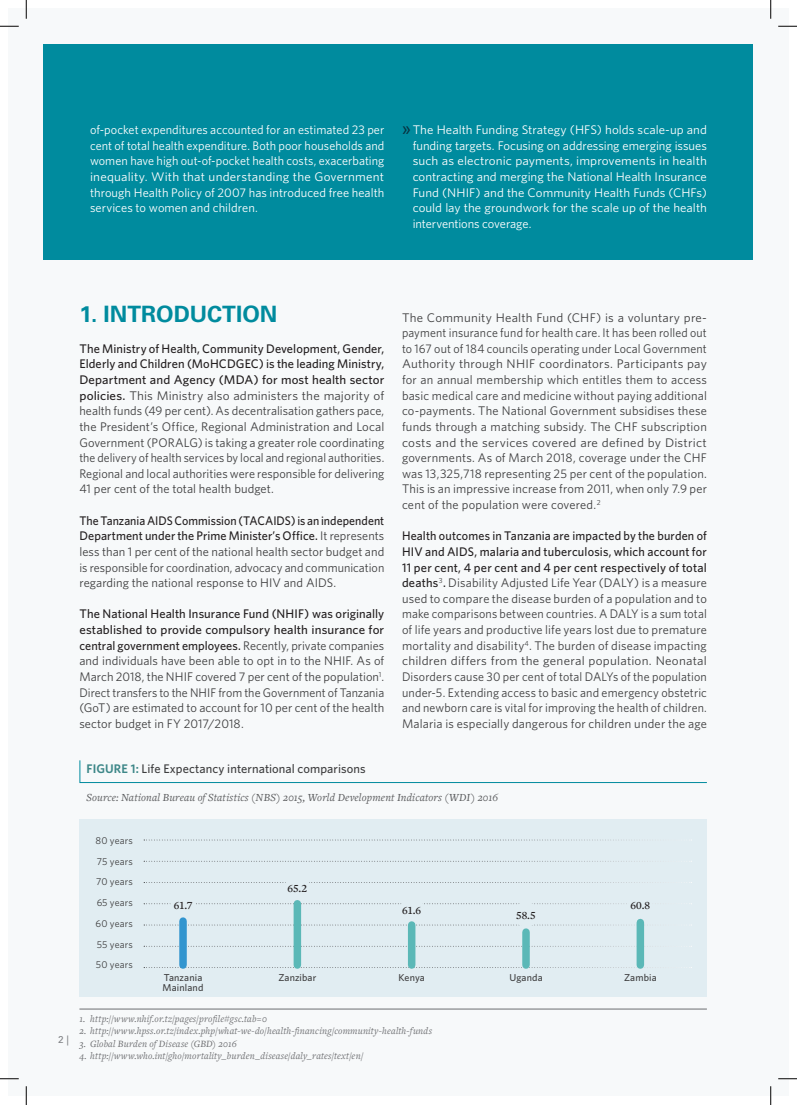
<style>
.page{position:relative;width:797px;height:1105px;background:#fff}
.page>*{position:absolute;margin:0;border:0;box-sizing:border-box;transform-origin:0 0}
.t1{font:700 22.5px "Univers LT Std";color:#008b9e}
.t2{font:12.5px/15.6px "Whitney HTF";letter-spacing:.005em;color:#3e3e3f;text-align:justify}
.t3{font:12.5px/15.6px "Whitney HTF";letter-spacing:.005em;color:#3e3e3f;text-align:justify;scale:1.05 1}
.t4{font:12.5px/15.6px "Whitney HTF";color:#fff;text-align:justify;scale:1.04 1}
.t5{font:12.5px/15.6px "Whitney HTF";color:#fff;text-align:justify}
.t6{font:500 12.5px "Whitney HTF";letter-spacing:.005em;color:#3e3e3f}
.t7{font:italic 11.25px "Freight Text Pro";letter-spacing:.01em;color:#57585a}
.t8{font:600 11.25px "Freight Text Pro";letter-spacing:-.005em;color:#231f20}
.t9{font:italic 10px "Freight Text Pro";letter-spacing:.015em;color:#6c6d70}
.t10{font:10px/20.8px "Whitney HTF";letter-spacing:.015em;color:#3e3e3f;text-align:justify}
.t11{font:500 10px/10px "Whitney HTF";letter-spacing:.015em;color:#3e3e3f}
.t12{font:10px "Univers LT Std";color:#808285}
.s1{font-weight:500;font-size:16.25px;color:#07313f}
.s2{font-weight:500;color:#231f20}
.s3{font-weight:600;color:#3d8788}
</style>
<div class="page">
<div style="left:9px;top:9px;width:779px;height:1087px;background:#f7f9fa"></div>
<div style="left:44px;top:44px;width:709px;height:215px;background:#008b9e"></div>
<hr style="left:79px;top:1008px;width:628px;height:1px;background:#6c6d70">
<svg style="left:79px;top:760px;width:628px;height:23px"></svg>
<div style="left:79px;top:819px;width:628px;height:177px;background:#e1edf2"></div>
<svg style="left:144px;top:861px;width:548px;height:1px"></svg>
<svg style="left:144px;top:840px;width:548px;height:1px"></svg>
<svg style="left:144px;top:882px;width:548px;height:1px"></svg>
<svg style="left:144px;top:903px;width:548px;height:1px"></svg>
<svg style="left:144px;top:925px;width:548px;height:1px"></svg>
<svg style="left:144px;top:946px;width:548px;height:1px"></svg>
<svg style="left:144px;top:967px;width:548px;height:1px"></svg>
<div style="left:170px;top:891px;width:25px;height:25px;background:#e1edf2;border-radius:50%"></div>
<div style="left:285px;top:874px;width:25px;height:25px;background:#e1edf2;border-radius:50%"></div>
<div style="left:399px;top:897px;width:25px;height:25px;background:#e1edf2;border-radius:50%"></div>
<div style="left:513px;top:902px;width:25px;height:25px;background:#e1edf2;border-radius:50%"></div>
<div style="left:628px;top:893px;width:25px;height:25px;background:#e1edf2;border-radius:50%"></div>
<div style="left:179px;top:921px;width:8px;height:44px;background:#3295cf"></div>
<div style="left:293px;top:904px;width:8px;height:61px;background:#5bb8b7"></div>
<div style="left:408px;top:925px;width:7px;height:40px;background:#5bb8b7"></div>
<div style="left:522px;top:932px;width:8px;height:33px;background:#5bb8b7"></div>
<div style="left:636px;top:922px;width:8px;height:43px;background:#5bb8b7"></div>
<svg style="left:0;top:25px;width:19px;height:2px"></svg>
<svg style="left:778px;top:25px;width:19px;height:2px"></svg>
<svg style="left:0;top:1078px;width:19px;height:1px"></svg>
<svg style="left:778px;top:1078px;width:19px;height:1px"></svg>
<svg style="left:25px;top:0;width:2px;height:19px"></svg>
<svg style="left:25px;top:1086px;width:2px;height:19px"></svg>
<svg style="left:770px;top:0;width:1px;height:19px"></svg>
<svg style="left:770px;top:1086px;width:1px;height:19px"></svg>
<p class="t5" style="left:90px;top:122px;width:296px">of-pocket expenditures accounted for an estimated 23 per cent of total health expenditure. Both poor households and women have high out-of-pocket health costs, exacerbating inequality. With that understanding the Government through Health Policy of 2007 has introduced free health services to women and children.</p>
<p class="t4" style="left:412px;top:122px;width:284px;text-indent:-11px"><span class="s1">»</span> The Health Funding Strategy (HFS) holds scale-up and funding targets. Focusing on addressing emerging issues such as electronic payments, improvements in health contracting and merging the National Health Insurance Fund (NHIF) and the Community Health Funds (CHFs) could lay the groundwork for the scale up of the health interventions coverage.</p>
<h1 class="t1" style="left:79px;top:300px;width:199px">1. INTRODUCTION</h1>
<p class="t3" style="left:79px;top:340px;width:292px"><span class="s2">The Ministry of Health, Community Development, Gender, Elderly and Children (MoHCDGEC) is the leading Ministry, Department and Agency (MDA) for most health sector policies.</span> This Ministry also administers the majority of health funds (49 per cent). As decentralisation gathers pace, the President’s Office, Regional Administration and Local Government (PORALG) is taking a greater role coordinating the delivery of health services by local and regional authorities.<br>Regional and local authorities were responsible for delivering 41 per cent of the total health budget.</p>
<p class="t2" style="left:79px;top:512px;width:306px"><span class="s2">The Tanzania AIDS Commission (TACAIDS) is an independent Department under the Prime Minister’s Office.</span> It represents less than 1 per cent of the national health sector budget and is responsible for coordination, advocacy and communication regarding the national response to HIV and AIDS.</p>
<p class="t2" style="left:79px;top:606px;width:306px"><span class="s2">The National Health Insurance Fund (NHIF) was originally established to provide compulsory health insurance for central government employees.</span> Recently, private companies and individuals have been able to opt in to the NHIF. As of March 2018, the NHIF covered 7 per cent of the population<sup>1</sup>.<br>Direct transfers to the NHIF from the Government of Tanzania (GoT) are estimated to account for 10 per cent of the health sector budget in FY 2017/2018.</p>
<p class="t2" style="left:402px;top:309px;width:306px">The Community Health Fund (CHF) is a voluntary pre&shy;payment insurance fund for health care. It has been rolled out to 167 out of 184 councils operating under Local Government Authority through NHIF coordinators. Participants pay for an annual membership which entitles them to access basic medical care and medicine without paying additional co-payments. The National Government subsidises these funds through a matching subsidy. The CHF subscription costs and the services covered are defined by District governments. As of March 2018, coverage under the CHF was 13,325,718 representing 25 per cent of the population.<br>This is an impressive increase from 2011, when only 7.9 per cent of the population were covered.<sup>2</sup></p>
<p class="t2" style="left:402px;top:528px;width:306px"><span class="s2">Health outcomes in Tanzania are impacted by the burden of HIV and AIDS, malaria and tuberculosis, which account for 11 per cent, 4 per cent and 4 per cent respectively of total deaths</span><sup>3</sup><span class="s2">.</span> Disability Adjusted Life Year (DALY) is a measure used to compare the disease burden of a population and to make comparisons between countries. A DALY is a sum total of life years and productive life years lost due to premature mortality and disability<sup>4</sup>. The burden of disease impacting children differs from the general population. Neonatal Disorders cause 30 per cent of total DALYs of the population under-5. Extending access to basic and emergency obstetric and newborn care is vital for improving the health of children.<br>Malaria is especially dangerous for children under the age</p>
<p class="t12" style="left:58px;top:1034px;width:12px">2 |</p>
<p class="t6" style="left:86px;top:761px;width:281px"><span class="s3">FIGURE 1:</span> Life Expectancy international comparisons</p>
<p class="t7" style="left:86px;top:789px;width:413px">Source: National Bureau of Statistics (NBS) 2015, World Development Indicators (WDI) 2016</p>
<p class="t10" style="left:96px;top:830px;width:39px">80 years 75 years 70 years 65 years 60 years 55 years 50 years</p>
<p class="t8" style="left:287px;top:880px;width:21px">65.2</p>
<p class="t8" style="left:174px;top:897px;width:20px">61.7</p>
<p class="t8" style="left:402px;top:903px;width:21px">61.6</p>
<p class="t8" style="left:516px;top:907px;width:21px">58.5</p>
<p class="t8" style="left:630px;top:897px;width:21px">60.8</p>
<p class="t11" style="left:163px;top:972px;width:42px">Tanzania<br>Mainland</p>
<p class="t11" style="left:278px;top:972px;width:40px">Zanzibar</p>
<p class="t11" style="left:398px;top:972px;width:28px">Kenya</p>
<p class="t11" style="left:509px;top:972px;width:35px">Uganda</p>
<p class="t11" style="left:624px;top:972px;width:34px">Zambia</p>
<p class="t9" style="left:79px;top:1012px;width:189px">1. http://www.nhif.or.tz/pages/profile#gsc.tab=0</p>
<p class="t9" style="left:79px;top:1025px;width:354px">2. http://www.hpss.or.tz/index.php/what-we-do/health-financing/community-health-funds</p>
<p class="t9" style="left:79px;top:1037px;width:159px">3. Global Burden of Disease (GBD) 2016</p>
<p class="t9" style="left:79px;top:1050px;width:286px">4. http://www.who.int/gho/mortality_burden_disease/daly_rates/text/en/</p>
</div>
